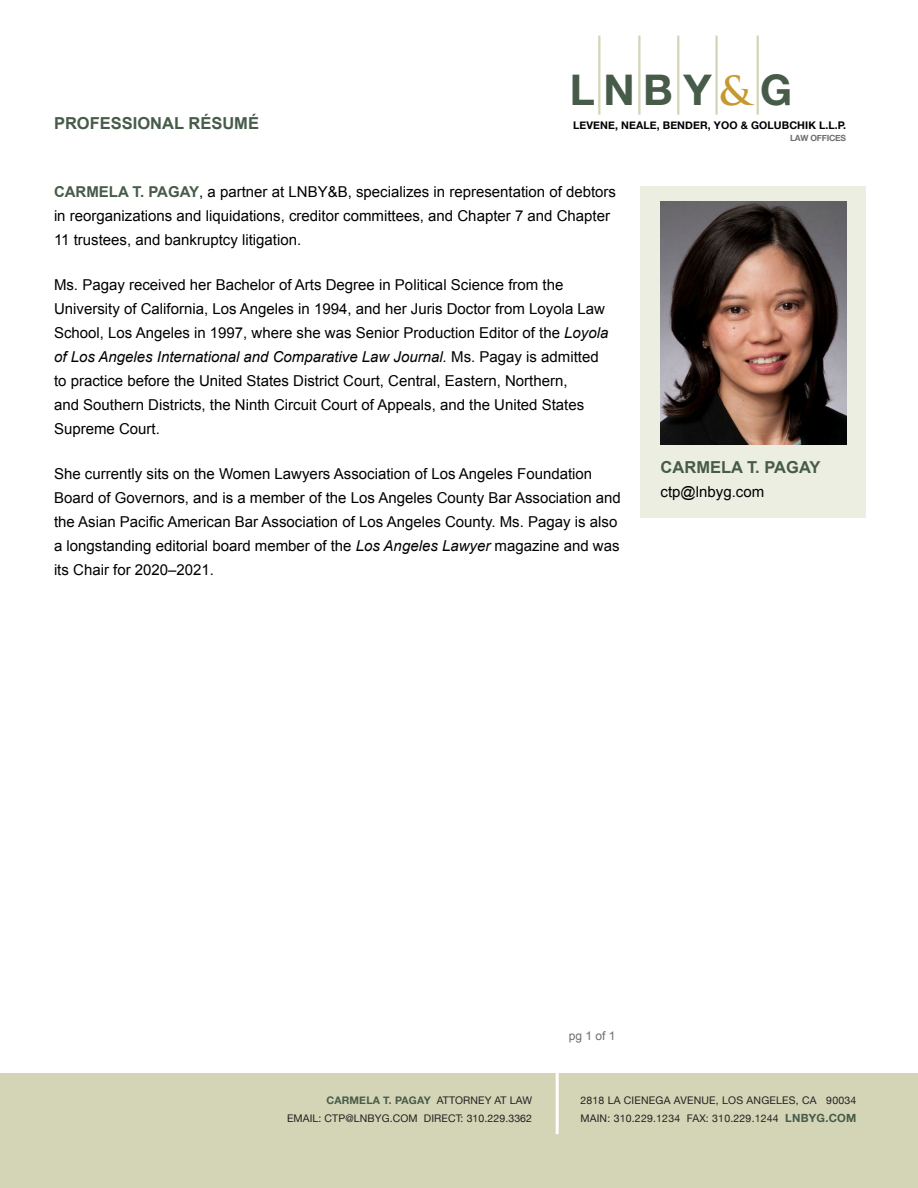
<style>
.page{position:relative;width:918px;height:1188px;background:#fff}
.page>*{position:absolute;margin:0;border:0;box-sizing:border-box;transform-origin:0 0}
.t1{font:700 42.15px "Helvetica Neue";color:#475b49}
.t2{font:700 16.5px "Arial";color:#475b49}
.t3{font:15px/24px "Arial";color:#000}
.t4{font:12px "Arial";color:#6d6f71}
.t5{font:10.5px/18px "Helvetica Neue";letter-spacing:.02em;color:#231f20;text-align:right}
.t6{font:700 10.5px "Helvetica Neue";letter-spacing:.01em;color:#000}
.t7{font:700 8.55px "Helvetica Neue";letter-spacing:-.02em;color:#6d6f71}
.s1{font-family:"Trajan";font-size:39.15px;color:#c6992f}
.s2{font-weight:700;color:#475b49}
.s3{font-style:italic}
.s4{font-weight:700;font-size:11.25px;color:#475b49}
</style>
<div class="page">
<div style="left:0;top:1073px;width:918px;height:115px;background:#d4d5b7"></div>
<hr style="left:556px;top:1055px;width:3px;height:79px;background:#fff">
<hr style="left:598px;top:36px;width:2px;height:79px;background:#d4d5b7">
<hr style="left:638px;top:36px;width:3px;height:79px;background:#d4d5b7">
<hr style="left:677px;top:36px;width:2px;height:79px;background:#d4d5b7">
<hr style="left:715px;top:36px;width:3px;height:79px;background:#d4d5b7">
<hr style="left:757px;top:36px;width:2px;height:79px;background:#d4d5b7">
<div style="left:640px;top:186px;width:226px;height:332px;background:#edeee2"></div>
<img style="left:661px;top:201px;width:185px;height:243px">
<p class="t2" style="left:54px;top:112px;width:207px">PROFESSIONAL RÉSUMÉ</p>
<h1 class="t1" style="left:570px;top:57px;width:224px">LNBY<span class="s1">&amp;</span>G</h1>
<p class="t6" style="left:573px;top:117px;width:274px">LEVENE, NEALE, BENDER, YOO &amp; GOLUBCHIK L.L.P.</p>
<p class="t7" style="left:790px;top:132px;width:58px">LAW OFFICES</p>
<p class="t3" style="left:54px;top:180px;width:564px"><span class="s2">CARMELA T. PAGAY</span>, a partner at LNBY&amp;B, specializes in representation of debtors in reorganizations and liquidations, creditor committees, and Chapter 7 and Chapter<br>11 trustees, and bankruptcy litigation.</p>
<p class="t3" style="left:54px;top:273px;width:556px">Ms. Pagay received her Bachelor of Arts Degree in Political Science from the University of California, Los Angeles in 1994, and her Juris Doctor from Loyola Law School, Los Angeles in 1997, where she was Senior Production Editor of the <span class="s3">Loyola of Los Angeles International and Comparative Law Journal.</span> Ms. Pagay is admitted to practice before the United States District Court, Central, Eastern, Northern,<br>and Southern Districts, the Ninth Circuit Court of Appeals, and the United States Supreme Court.</p>
<p class="t3" style="left:54px;top:462px;width:568px">She currently sits on the Women Lawyers Association of Los Angeles Foundation Board of Governors, and is a member of the Los Angeles County Bar Association and the Asian Pacific American Bar Association of Los Angeles County. Ms. Pagay is also a longstanding editorial board member of the <span class="s3">Los Angeles Lawyer</span> magazine and was its Chair for 2020–2021.</p>
<p class="t2" style="left:661px;top:456px;width:161px">CARMELA T. PAGAY</p>
<p class="t3" style="left:661px;top:480px;width:105px">ctp@lnbyg.com</p>
<p class="t4" style="left:569px;top:1028px;width:48px">pg 1 of 1</p>
<p class="t5" style="left:287px;top:1092px;width:246px"><span class="s2">CARMELA T. PAGAY</span> ATTORNEY AT LAW<br>EMAIL: CTP@LNBYG.COM DIRECT: 310.229.3362</p>
<p class="t5" style="left:580px;top:1092px;width:278px;text-align:left">2818 LA CIENEGA AVENUE, LOS ANGELES, CA 90034<br>MAIN: 310.229.1234 FAX: 310.229.1244 <span class="s4">LNBYG.COM</span></p>
</div>
